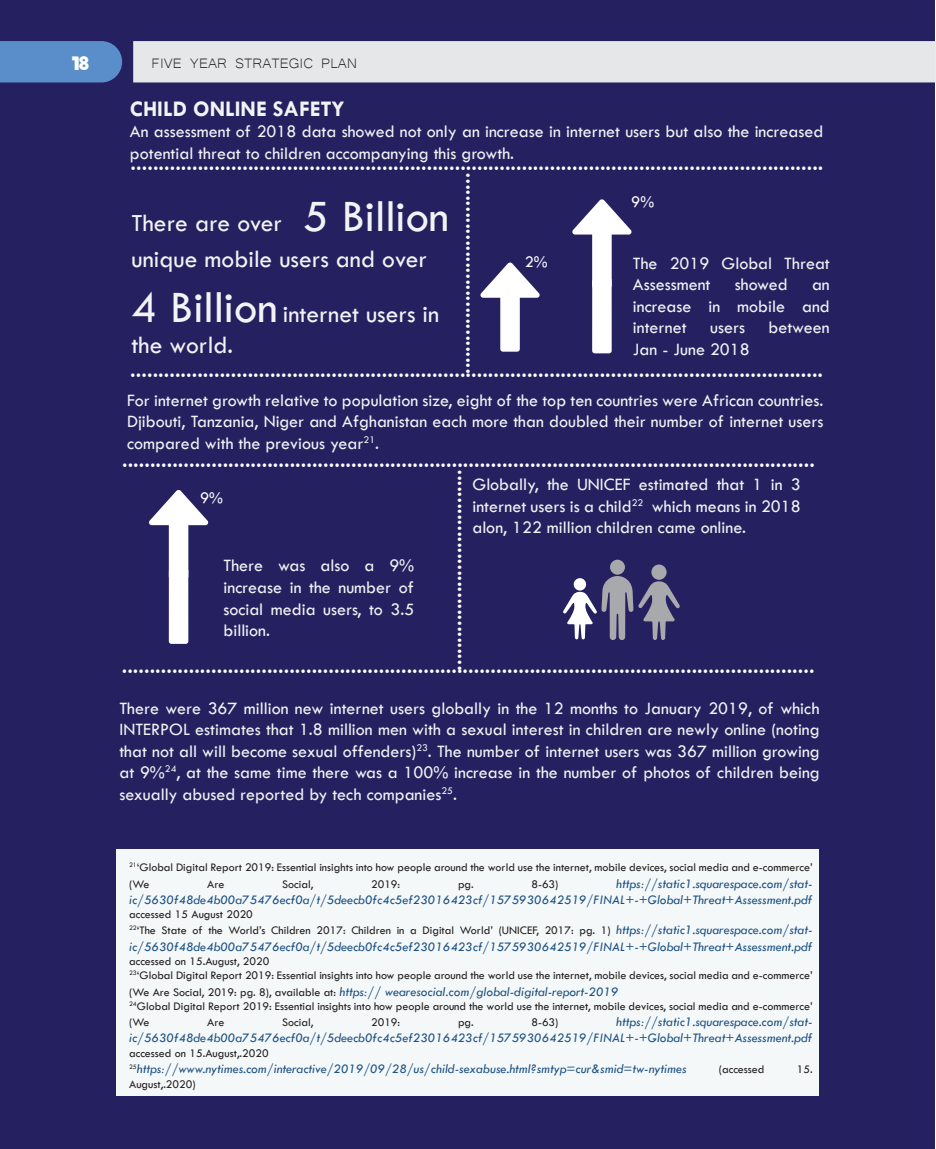
<style>
.page{position:relative;width:936px;height:1149px;background:#fff}
.page>*{position:absolute;margin:0;border:0;box-sizing:border-box;transform-origin:0 0}
.t1{font:25.5px "Tw Cen";color:#fff}
.t2{font:25.5px/36px "Tw Cen";color:#f2f3f4}
.t3{font:700 22.5px "Tw Cen";color:#f2f3f4}
.t4{font:18px/21.6px "Tw Cen";color:#f2f3f4;text-align:justify}
.t5{font:17.7px "Microsoft Yi Baiti";color:#231f20}
.t6{font:700 17.7px "Riffic Free";color:#fff}
.t7{font:16.5px "Tw Cen";color:#fff}
.t8{font:italic 13.5px/16.2px "Tw Cen";color:#1c5284;text-align:right}
.t9{font:12px/16.2px "Tw Cen";color:#231f20}
.s1{font-size:46.5px}
.s2{font-style:italic;font-size:13.5px;color:#1c5284}
.s3{font-style:normal;font-size:12px;color:#231f20}
</style>
<div class="page">
<div style="left:0;top:0;width:934px;height:1148px;background:#252161"></div>
<div style="left:116px;top:849px;width:702px;height:246px;background:#f5f8f9"></div>
<div style="left:133px;top:41px;width:802px;height:41px;background:#e6e7e9"></div>
<div style="left:0;top:41px;width:122px;height:41px;background:#598eca"></div>
<svg style="left:480px;top:262px;width:60px;height:89px"></svg>
<svg style="left:572px;top:199px;width:60px;height:154px"></svg>
<svg style="left:149px;top:490px;width:60px;height:153px"></svg>
<div style="left:651px;top:564px;width:15px;height:15px;background:#a8a9ad;border-radius:50%"></div>
<div style="left:610px;top:559px;width:15px;height:15px;background:#a8a9ad;border-radius:50%"></div>
<svg style="left:563px;top:575px;width:117px;height:65px"></svg>
<div style="left:573px;top:578px;width:13px;height:12px;background:#fff;border-radius:50%"></div>
<p class="t6" style="left:72px;top:53px;width:18px">18</p>
<p class="t5" style="left:152px;top:53px;width:207px">FIVE YEAR STRATEGIC PLAN</p>
<p class="t3" style="left:130px;top:95px;width:216px">CHILD ONLINE SAFETY</p>
<p class="t4" style="left:130px;top:121px;width:695px">An assessment of 2018 data showed not only an increase in internet users but also the increased potential threat to children accompanying this growth.</p>
<h1 class="t1" style="left:131px;top:147px;width:694px">............................................................................................................................</h1>
<h1 class="t1" style="left:446px;top:374px;width:203px;rotate:-90deg">....................................</h1>
<p class="t7" style="left:631px;top:192px;width:24px">9%</p>
<h1 class="t2" style="left:132px;top:204px;width:319px">There are over <span class="s1">5 Billion </span>unique mobile users and over</h1>
<h1 class="t2" style="left:132px;top:299px;width:309px;line-height:30.6px"><span class="s1">4 Billion</span> internet users in the world.</h1>
<p class="t7" style="left:524px;top:252px;width:24px">2%</p>
<p class="t4" style="left:632px;top:252px;width:198px">The 2019 Global Threat<br>Assessment</p>
<p class="t4" style="left:734px;top:273px;width:54px">showed</p>
<p class="t4" style="left:632px;top:273px;width:198px;text-indent:179px">an increase in mobile and internet</p>
<p class="t4" style="left:710px;top:317px;width:36px">users</p>
<p class="t4" style="left:768px;top:317px;width:63px">between</p>
<p class="t4" style="left:632px;top:338px;width:118px">Jan - June 2018</p>
<h1 class="t1" style="left:130px;top:353px;width:694px">............................................................................................................................</h1>
<p class="t4" style="left:127px;top:389px;width:697px">For internet growth relative to population size, eight of the top ten countries were African countries.<br>Djibouti, Tanzania, Niger and Afghanistan each more than doubled their number of internet users compared with the previous year<sup>21</sup>.</p>
<h1 class="t1" style="left:122px;top:443px;width:694px">............................................................................................................................</h1>
<h1 class="t1" style="left:438px;top:670px;width:203px;rotate:-90deg">....................................</h1>
<p class="t4" style="left:472px;top:473px;width:330px">Globally, the UNICEF estimated that 1 in 3 internet users is a child<sup>22</sup> which means in 2018 alon, 122 million children came online.</p>
<p class="t7" style="left:200px;top:488px;width:24px">9%</p>
<p class="t4" style="left:223px;top:554px;width:192px">There was also a 9% increase in the number of social media users, to 3.5 billion.</p>
<h1 class="t1" style="left:122px;top:649px;width:694px">............................................................................................................................</h1>
<p class="t4" style="left:119px;top:696px;width:701px">There were 367 million new internet users globally in the 12 months to January 2019, of which INTERPOL estimates that 1.8 million men with a sexual interest in children are newly online (noting that not all will become sexual offenders)<sup>23</sup>. The number of internet users was 367 million growing at 9%<sup>24</sup>, at the same time there was a 100% increase in the number of photos of children being sexually abused reported by tech companies<sup>25</sup>.</p>
<p class="t9" style="left:129px;top:859px;width:685px"><sup>21</sup>‘Global Digital Report 2019: Essential insights into how people around the world use the internet, mobile devices, social media and e-commerce’ (We</p>
<p class="t8" style="left:129px;top:874px;width:685px">https://static1.squarespace.com/stat&shy;ic/5630f48de4b00a75476ecf0a/t/5deecb0fc4c5ef23016423cf/1575930642519/FINAL+-+Global+Threat+Assessment.pdf</p>
<p class="t9" style="left:129px;top:905px;width:685px">accessed 15 August 2020<br><sup>22</sup>‘The State of the World’s Children 2017: Children in a Digital World’ (UNICEF, 2017: pg. 1) <span class="s2">https://static1.squarespace.com/stat-</span></p>
<p class="t8" style="left:129px;top:937px;width:684px">ic/5630f48de4b00a75476ecf0a/t/5deecb0fc4c5ef23016423cf/1575930642519/FINAL+-+Global+Threat+Assessment.pdf</p>
<p class="t9" style="left:129px;top:953px;width:685px;line-height:14.4px">accessed on 15.August, 2020<br><sup>23</sup>‘Global Digital Report 2019: Essential insights into how people around the world use the internet, mobile devices, social media and e-commerce’</p>
<p class="t8" style="left:129px;top:982px;width:491px"><span class="s3">(We Are Social, 2019: pg. 8), available at:</span> https:// wearesocial.com/global-digital-report-2019</p>
<p class="t9" style="left:129px;top:997px;width:685px"><sup>24</sup>Global Digital Report 2019: Essential insights into how people around the world use the internet, mobile devices, social media and e-commerce’ (We</p>
<p class="t9" style="left:207px;top:875px;width:19px">Are</p>
<p class="t9" style="left:282px;top:875px;width:33px">Social,</p>
<p class="t9" style="left:371px;top:875px;width:31px">2019:</p>
<p class="t9" style="left:458px;top:875px;width:17px">pg.</p>
<p class="t9" style="left:531px;top:875px;width:29px">8-63)</p>
<p class="t8" style="left:129px;top:1013px;width:685px">https://static1.squarespace.com/stat&shy;ic/5630f48de4b00a75476ecf0a/t/5deecb0fc4c5ef23016423cf/1575930642519/FINAL+-+Global+Threat+Assessment.pdf</p>
<p class="t9" style="left:129px;top:1044px;width:141px">accessed on 15.August,.2020</p>
<p class="t8" style="left:129px;top:1060px;width:559px"><sup>25</sup>https://www.nytimes.com/interactive/2019/09/28/us/child-sexabuse.html?smtyp=cur&amp;smid=tw-nytimes</p>
<p class="t9" style="left:718px;top:1060px;width:47px">(accessed</p>
<p class="t9" style="left:796px;top:1060px;width:17px">15.</p>
<p class="t9" style="left:129px;top:1075px;width:68px">August,.2020)</p>
<p class="t9" style="left:207px;top:1013px;width:19px">Are</p>
<p class="t9" style="left:282px;top:1013px;width:33px">Social,</p>
<p class="t9" style="left:371px;top:1013px;width:31px">2019:</p>
<p class="t9" style="left:458px;top:1013px;width:17px">pg.</p>
<p class="t9" style="left:531px;top:1013px;width:29px">8-63)</p>
</div>
